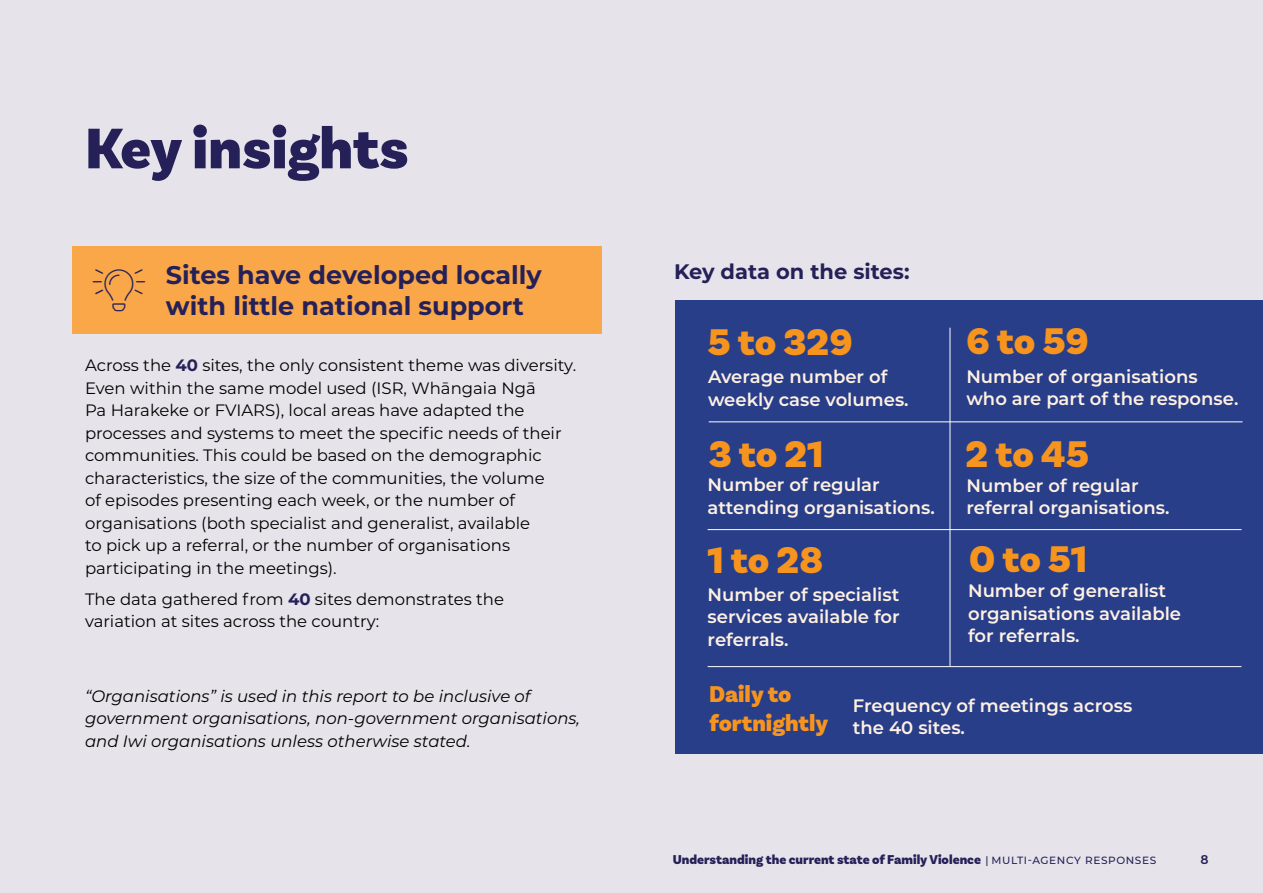
<style>
.page{position:relative;width:1263px;height:893px;background:#e6e4ea}
.page>*{position:absolute;margin:0;border:0;box-sizing:border-box;transform-origin:0 0}
.t1{font:900 60px "Basic Sans";color:#252158}
.t2{font:100 42px "Font Awesome 6 Pro";color:#252158}
.t3{font:900 39px "Basic Sans";letter-spacing:-.005em;color:#f7941e}
.t4{font:700 25.5px/30.6px "Montserrat";color:#252158}
.t5{font:900 24px/28.8px "Basic Sans";color:#f7941e}
.t6{font:700 21px "Montserrat";color:#252158}
.t7{font:600 18px/22.5px "Montserrat";color:#fff1e2}
.t8{font:16.5px/22.5px "Montserrat";color:#000}
.t9{font:italic 16.5px/22.5px "Montserrat";color:#000}
.t10{font:900 13.5px "Basic Sans";color:#252158}
.t11{font:600 13.5px "Basic Sans";color:#252158}
.s1{font-weight:700;color:#252158}
.s2{font-family:"Montserrat";font-weight:500;font-size:10.5px}
</style>
<div class="page">
<div style="left:675px;top:300px;width:588px;height:454px;background:#283e89"></div>
<div style="left:72px;top:247px;width:530px;height:87px;background:#faa74a"></div>
<hr style="left:950px;top:328px;width:1px;height:338px;background:#fff">
<hr style="left:709px;top:422px;width:533px;height:1px;background:#fff">
<hr style="left:708px;top:529px;width:533px;height:1px;background:#fff">
<hr style="left:708px;top:666px;width:533px;height:1px;background:#fff">
<h1 class="t1" style="left:85px;top:112px;width:325px">Key insights</h1>
<h3 class="t4" style="left:166px;top:258px;width:377px">Sites have developed locally with little national support</h3>
<p class="t8" style="left:85px;top:353px;width:493px">Across the <span class="s1">40</span> sites, the only consistent theme was diversity.<br>Even within the same model used (ISR, Whāngaia Ngā<br>Pa Harakeke or FVIARS), local areas have adapted the processes and systems to meet the specific needs of their communities. This could be based on the demographic characteristics, the size of the communities, the volume<br>of episodes presenting each week, or the number of organisations (both specialist and generalist, available<br>to pick up a referral, or the number of organisations participating in the meetings).</p>
<p class="t8" style="left:85px;top:587px;width:420px">The data gathered from <span class="s1">40</span> sites demonstrates the variation at sites across the country:</p>
<h2 class="t2" style="left:93px;top:269px;width:54px">●▼◆●□■</h2>
<p class="t9" style="left:85px;top:684px;width:497px">“Organisations” is used in this report to be inclusive of government organisations, non-government organisations, and Iwi organisations unless otherwise stated.</p>
<p class="t6" style="left:674px;top:256px;width:237px">Key data on the sites:</p>
<h3 class="t3" style="left:708px;top:318px;width:146px">5 to 329</h3>
<p class="t7" style="left:708px;top:365px;width:202px">Average number of weekly case volumes.</p>
<h3 class="t3" style="left:709px;top:430px;width:116px">3 to 21</h3>
<p class="t7" style="left:708px;top:473px;width:229px">Number of regular attending organisations.</p>
<h3 class="t3" style="left:708px;top:536px;width:117px">1 to 28</h3>
<p class="t7" style="left:708px;top:582px;width:194px;text-align:justify">Number of specialist services available for referrals.</p>
<h3 class="t3" style="left:966px;top:317px;width:124px">6 to 59</h3>
<p class="t7" style="left:966px;top:364px;width:274px">Number of organisations who are part of the response.</p>
<h3 class="t3" style="left:965px;top:430px;width:125px">2 to 45</h3>
<p class="t7" style="left:966px;top:473px;width:204px">Number of regular referral organisations.</p>
<h3 class="t3" style="left:969px;top:535px;width:119px">0 to 51</h3>
<p class="t7" style="left:968px;top:579px;width:214px">Number of generalist organisations available for referrals.</p>
<h3 class="t5" style="left:709px;top:680px;width:121px">Daily to fortnightly</h3>
<p class="t7" style="left:853px;top:693px;width:281px">Frequency of meetings across the 40 sites.</p>
<p class="t10" style="left:673px;top:851px;width:485px">Understanding the current state of Family Violence <span class="s2">| MULTI-AGENCY RESPONSES</span></p>
<p class="t11" style="left:1200px;top:852px;width:10px">8</p>
</div>
